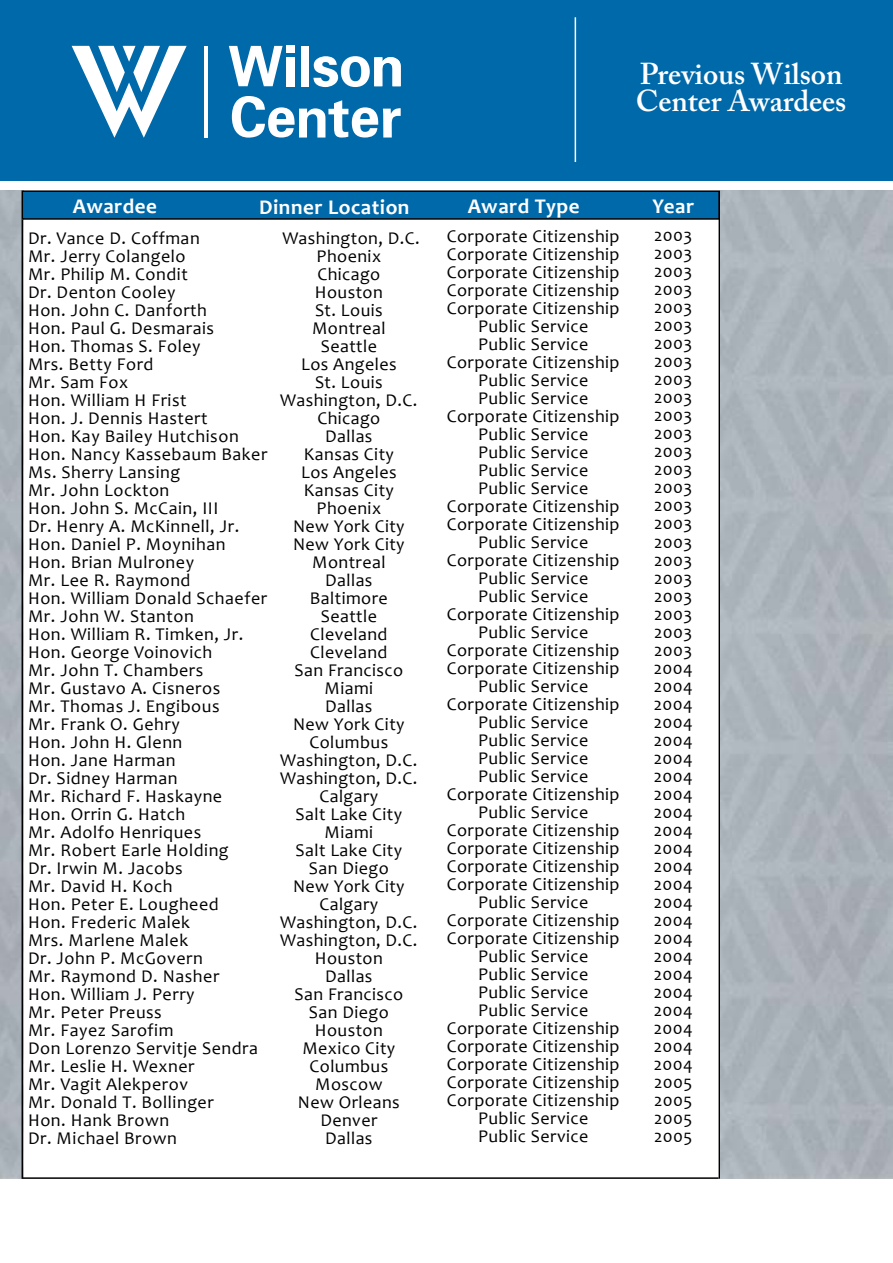
<style>
.page{position:relative;width:893px;height:1263px;background:#fff}
.page>*{position:absolute;margin:0;border:0;box-sizing:border-box;transform-origin:0 0}
.t1{font:600 30px/27px "Adobe Caslon Pro";color:#fff}
.t2{font:700 21px "Candara";letter-spacing:.025em;color:#fff}
.t3{font:18px/18px "Candara";letter-spacing:.025em;color:#000;text-align:center}
</style>
<div class="page">
<img style="left:0;top:190px;width:22px;height:989px">
<div style="left:22px;top:191px;width:697px;height:28px;background:#0069aa"></div>
<div style="left:22px;top:190px;width:698px;height:30px;border:2px solid #000"></div>
<div style="left:0;top:0;width:893px;height:180px;background:#0069aa"></div>
<hr style="left:575px;top:17px;width:1px;height:145px;background:#fff">
<hr style="left:205px;top:46px;width:3px;height:92px;background:#fff">
<div style="left:286px;top:46px;width:8px;height:7px;background:#fff"></div>
<div style="left:286px;top:57px;width:8px;height:29px;background:#fff"></div>
<div style="left:301px;top:46px;width:7px;height:40px;background:#fff"></div>
<svg style="left:229px;top:46px;width:54px;height:40px"></svg>
<svg style="left:313px;top:56px;width:88px;height:31px"></svg>
<svg style="left:232px;top:96px;width:169px;height:42px"></svg>
<svg style="left:72px;top:46px;width:115px;height:92px"></svg>
<hr style="left:719px;top:192px;width:1px;height:987px;background:#000">
<hr style="left:22px;top:220px;width:1px;height:959px;background:#000">
<hr style="left:23px;top:1177px;width:696px;height:2px;background:#000">
<p class="t2" style="left:73px;top:193px;width:86px">Awardee</p>
<p class="t2" style="left:259px;top:194px;width:152px">Dinner Location</p>
<p class="t2" style="left:468px;top:193px;width:113px">Award Type</p>
<h1 class="t1" style="left:636px;top:60px;width:212px">Previous Wilson<br>Center Awardees</h1>
<p class="t2" style="left:652px;top:193px;width:43px">Year</p>
<p class="t3" style="left:447px;top:227px;width:174px">Corporate Citizenship<br>Corporate Citizenship<br>Corporate Citizenship<br>Corporate Citizenship<br>Corporate Citizenship<br>Public Service<br>Public Service<br>Corporate Citizenship<br>Public Service<br>Public Service<br>Corporate Citizenship<br>Public Service<br>Public Service<br>Public Service<br>Public Service<br>Corporate Citizenship<br>Corporate Citizenship<br>Public Service<br>Corporate Citizenship<br>Public Service<br>Public Service<br>Corporate Citizenship<br>Public Service<br>Corporate Citizenship<br>Corporate Citizenship<br>Public Service<br>Corporate Citizenship<br>Public Service<br>Public Service<br>Public Service<br>Public Service<br>Corporate Citizenship<br>Public Service<br>Corporate Citizenship<br>Corporate Citizenship<br>Corporate Citizenship<br>Corporate Citizenship<br>Public Service<br>Corporate Citizenship<br>Corporate Citizenship<br>Public Service<br>Public Service<br>Public Service<br>Public Service<br>Corporate Citizenship<br>Corporate Citizenship<br>Corporate Citizenship<br>Corporate Citizenship<br>Corporate Citizenship<br>Public Service<br>Public Service</p>
<p class="t3" style="left:28px;top:229px;width:241px;text-align:left">Dr. Vance D. Coffman<br>Mr. Jerry Colangelo<br>Mr. Philip M. Condit<br>Dr. Denton Cooley<br>Hon. John .C Danforth<br>Hon. Paul G. Desmarais<br>Hon. Thomas .S Foley<br>Mrs. Betty Ford<br>Mr. Sam Fox<br>Hon. William H Frist<br>Hon .J. Dennis Hastert<br>Hon. Kay Bailey Hutchison<br>Hon. Nancy Kassebaum Baker<br>Ms. Sherry Lansing<br>Mr. John Lockton<br>Hon. John .S McCain, III<br>Dr. Henry A. McKinnell, Jr.<br>Hon. Daniel .P Moynihan<br>Hon. Brian Mulroney<br>Mr. Lee R. Raymond<br>Hon. William Donald Schaefer<br>Mr. John W. Stanton<br>Hon. William R. Timken, Jr.<br>Hon. George Voinovich<br>Mr. John .T Chambers<br>Mr. Gustavo A. Cisneros<br>Mr. Thomas .J Engibous<br>Mr. Frank O. Gehry<br>Hon. John H. Glenn<br>Hon. Jane Harman<br>Dr. Sidney Harman<br>Mr. Richard .F Haskayne<br>Hon. Orrin G. Hatch<br>Mr. Adolfo Henriques<br>Mr. Robert Earle Holding<br>Dr. Irwin M. Jacobs<br>Mr. David H. Koch<br>Hon. Peter .E Lougheed<br>Hon. Frederic Malek<br>Mrs. Marlene Malek<br>Dr. John .P McGovern<br>Mr. Raymond D. Nasher<br>Hon. William .J Perry<br>Mr. Peter Preuss<br>Mr. Fayez Sarofim<br>Don Lorenzo Servitje Sendra<br>Mr. Leslie H. Wexner<br>Mr. Vagit Alekperov<br>Mr. Donald .T Bollinger<br>Hon. Hank Brown<br>Dr. Michael Brown</p>
<p class="t3" style="left:654px;top:226px;width:41px;text-align:justify">2003<br>2003<br>2003<br>2003<br>2003<br>2003<br>2003<br>2003<br>2003<br>2003<br>2003<br>2003<br>2003<br>2003<br>2003<br>2003<br>2003<br>2003<br>2003<br>2003<br>2003<br>2003<br>2003<br>2003<br>2004<br>2004<br>2004<br>2004<br>2004<br>2004<br>2004<br>2004<br>2004<br>2004<br>2004<br>2004<br>2004<br>2004<br>2004<br>2004<br>2004<br>2004<br>2004<br>2004<br>2004<br>2004<br>2004<br>2005<br>2005<br>2005<br>2005</p>
<p class="t3" style="left:280px;top:229px;width:141px">Washington D, .C.<br>Phoenix<br>Chicago<br>Houston<br>St. Louis<br>Montreal<br>Seattle<br>Los Angeles<br>St. Louis<br>Washington D, .C.<br>Chicago<br>Dallas<br>Kansas City<br>Los Angeles<br>Kansas City<br>Phoenix<br>New York City<br>New York City<br>Montreal<br>Dallas<br>Baltimore<br>Seattle<br>Cleveland<br>Cleveland<br>San Francisco<br>Miami<br>Dallas<br>New York City<br>Columbus<br>Washington D, .C.<br>Washington D, .C.<br>Calgary<br>Salt Lake City<br>Miami<br>Salt Lake City<br>San Diego<br>New York City<br>Calgary<br>Washington D, .C.<br>Washington D, .C.<br>Houston<br>Dallas<br>San Francisco<br>San Diego<br>Houston<br>Mexico City<br>Columbus<br>Moscow<br>New Orleans<br>Denver<br>Dallas</p>
</div>
